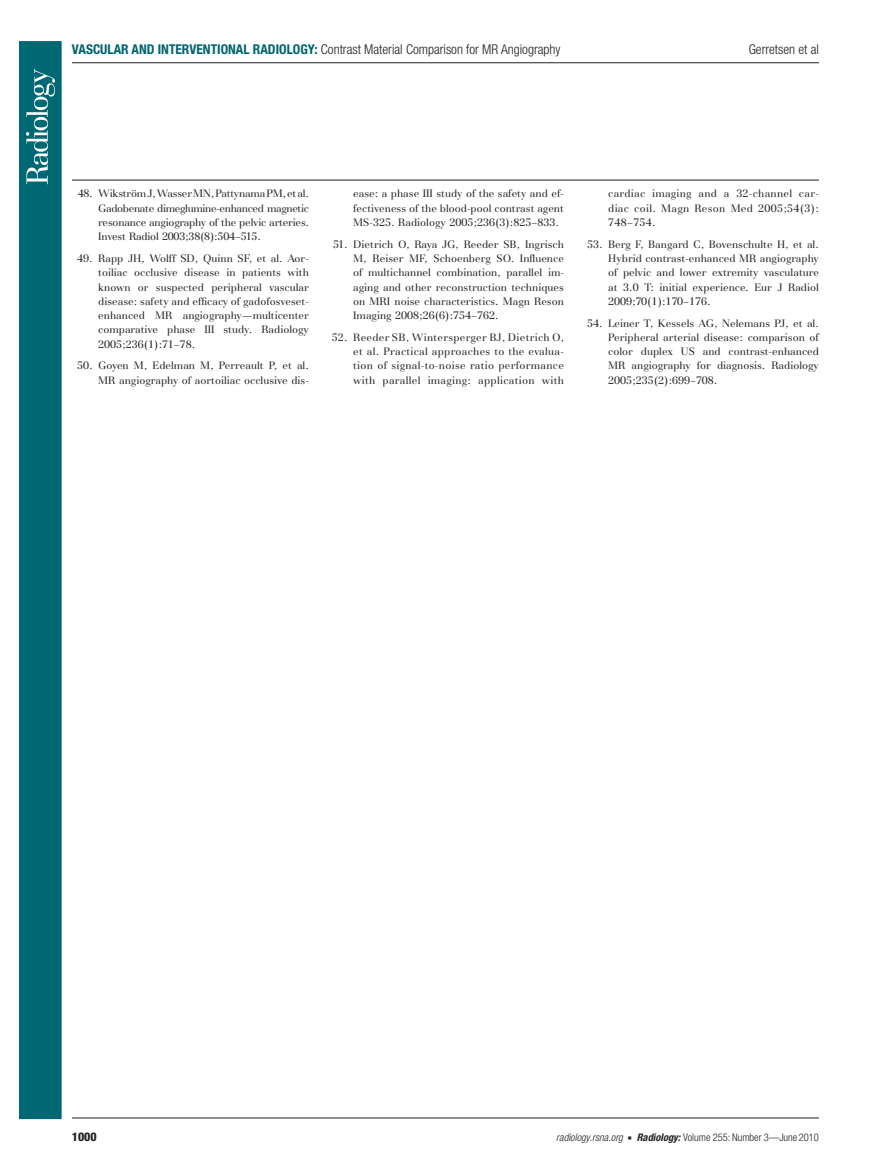
<style>
.page{position:relative;width:891px;height:1175px;background:#fff}
.page>*{position:absolute;margin:0;border:0;box-sizing:border-box;transform-origin:0 0}
.t1{font:300 condensed 13.5px "Helvetica Neue";color:#231f20}
.t2{font:800 condensed 12px "Helvetica Neue";color:#231f20}
.t3{font:10.8px/14.2px "AT Basilia";color:#231f20;text-align:justify}
.t4{font:300 condensed 10.5px "Helvetica Neue";color:#231f20}
.s1{font-weight:700;color:#00636e}
.s2{font-style:italic}
.s3{font-family:"Universal Newswith Comm Pi";font-weight:400;font-stretch:normal;font-size:6px}
.s4{font-weight:700;font-style:italic}
</style>
<div class="page">
<div style="left:19px;top:41px;width:43px;height:1078px;background:#006873;border:2px solid #006873"></div>
<svg style="left:26px;top:69px;width:29px;height:115px"></svg>
<hr style="left:72px;top:180px;width:747px;height:1px;background:#231f20">
<hr style="left:72px;top:1117px;width:747px;height:1px;background:#231f20">
<hr style="left:72px;top:62px;width:747px;height:1px;background:#231f20">
<p class="t1" style="left:72px;top:44px;width:490px"><span class="s1">VASCULAR AND INTERVENTIONAL RADIOLOGY:</span> Contrast Material Comparison for MR Angiography</p>
<p class="t1" style="left:749px;top:44px;width:72px">Gerretsen et al</p>
<p class="t3" style="left:98px;top:188px;width:212px;text-indent:-21px">48 . Wikström J , Wasser MN , Pattynama PM , et al .<br>Gadobenate dimeglumine-enhanced magnetic resonance angiography of the pelvic arteries .<br>Invest Radiol 2003 ; 38 ( 8 ): 504 – 515 .</p>
<p class="t3" style="left:98px;top:252px;width:212px;text-indent:-21px">49 . Rapp JH , Wolff SD , Quinn SF , et al . Aor&shy;toiliac occlusive disease in patients with known or suspected peripheral vascular disease: safety and efficacy of gadofosveset&shy;enhanced MR angiography—multicenter comparative phase III study . Radiology 2005 ; 236 ( 1 ): 71 – 78 .</p>
<p class="t3" style="left:77px;top:359px;width:233px;text-align:right">50 . Goyen M , Edelman M , Perreault P , et al .<br>MR angiography of aortoiliac occlusive dis-</p>
<p class="t3" style="left:353px;top:188px;width:212px">ease: a phase III study of the safety and ef&shy;fectiveness of the blood-pool contrast agent MS-325 . Radiology 2005 ; 236 ( 3 ): 825 – 833 .</p>
<p class="t3" style="left:353px;top:238px;width:212px;text-indent:-20px">51 . Dietrich O , Raya JG , Reeder SB , Ingrisch M , Reiser MF , Schoenberg SO . Influence of multichannel combination, parallel im&shy;aging and other reconstruction techniques on MRI noise characteristics . Magn Reson Imaging 2008 ; 26 ( 6 ): 754 – 762 .</p>
<p class="t3" style="left:353px;top:331px;width:212px;text-indent:-22px">52 . Reeder SB , Wintersperger BJ , Dietrich O , et al . Practical approaches to the evalua&shy;tion of signal-to-noise ratio performance with parallel imaging: application with</p>
<p class="t3" style="left:608px;top:188px;width:212px">cardiac imaging and a 32-channel car&shy;diac coil . Magn Reson Med 2005 ; 54 ( 3 ):<br>748 – 754 .</p>
<p class="t3" style="left:608px;top:238px;width:212px;text-indent:-21px">53 . Berg F , Bangard C , Bovenschulte H , et al .<br>Hybrid contrast-enhanced MR angiography of pelvic and lower extremity vasculature at 3.0 T: initial experience . Eur J Radiol 2009 ; 70 ( 1 ): 170 – 176 .</p>
<p class="t3" style="left:608px;top:317px;width:212px;text-indent:-21px">54 . Leiner T , Kessels AG , Nelemans PJ , et al .<br>Peripheral arterial disease: comparison of color duplex US and contrast-enhanced MR angiography for diagnosis . Radiology 2005 ; 235 ( 2 ): 699 – 708 .</p>
<p class="t2" style="left:72px;top:1132px;width:26px">1000</p>
<p class="t4" style="left:556px;top:1133px;width:264px"><span class="s2">radiology.rsna.org</span> <span class="s3">n</span> <span class="s4">Radiology:</span> Volume 255: Number 3—June 2010</p>
</div>
